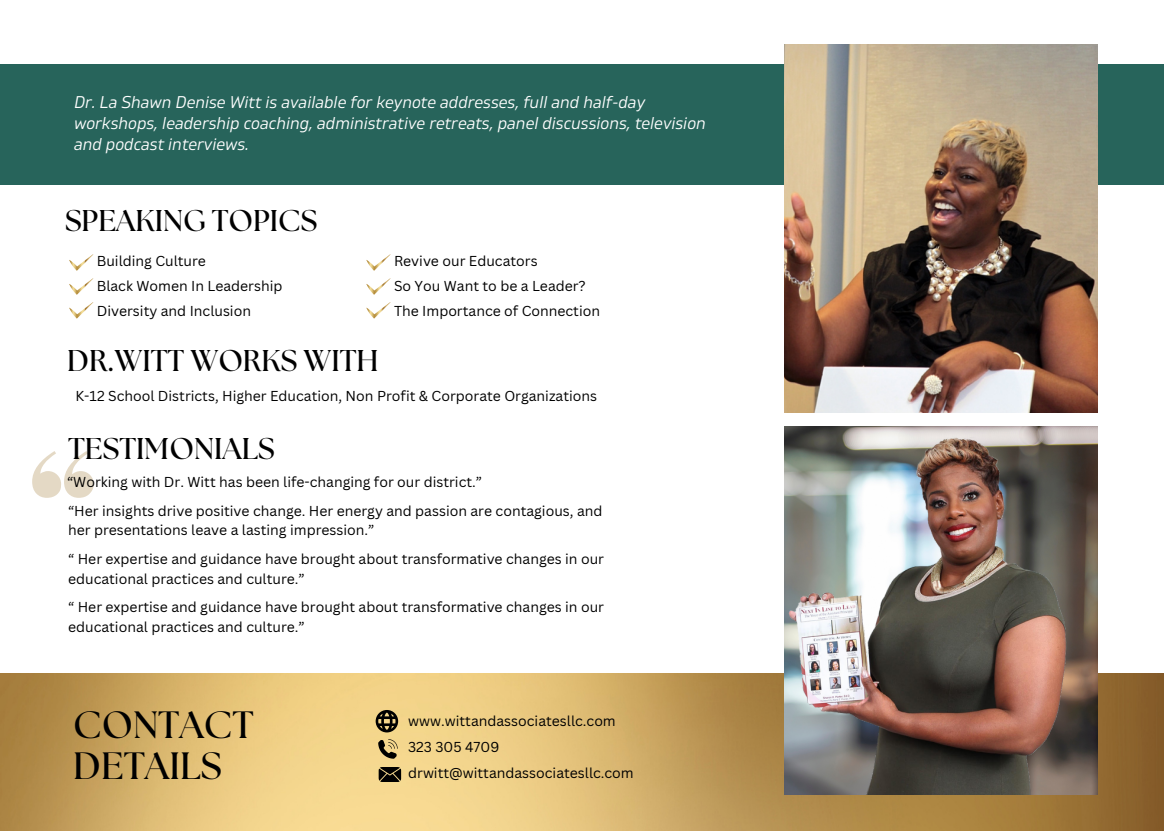
<style>
.page{position:relative;width:1164px;height:831px;background:#fff}
.page>*{position:absolute;margin:0;border:0;box-sizing:border-box;transform-origin:0 0}
.t1{font:700 38px "The Seasons";color:#000}
.t2{font:700 30px "The Seasons";color:#000}
.t3{font:italic 17px/21px "Gilam";color:#fff}
.t4{font:14px/19.5px "Canva Sans";color:#000}
</style>
<div class="page">
<img style="left:0;top:674px;width:1164px;height:157px">
<img style="left:1080px;top:427px;width:17px;height:368px">
<svg style="left:379px;top:767px;width:22px;height:15px"></svg>
<svg style="left:376px;top:710px;width:22px;height:22px"></svg>
<div style="left:0;top:64px;width:1164px;height:120px;background:#27645b"></div>
<svg style="left:69px;top:254px;width:25px;height:17px"></svg>
<svg style="left:69px;top:278px;width:25px;height:17px"></svg>
<svg style="left:69px;top:302px;width:25px;height:17px"></svg>
<svg style="left:366px;top:254px;width:25px;height:17px"></svg>
<svg style="left:366px;top:278px;width:25px;height:17px"></svg>
<svg style="left:366px;top:302px;width:25px;height:17px"></svg>
<img style="left:784px;top:44px;width:313px;height:368px">
<img style="left:784px;top:427px;width:296px;height:368px">
<svg style="left:378px;top:739px;width:20px;height:20px"></svg>
<svg style="left:32px;top:451px;width:62px;height:47px"></svg>
<h2 class="t3" style="left:74px;top:92px;width:633px">Dr. La Shawn Denise Witt is available for keynote addresses, full and half-day workshops, leadership coaching, administrative retreats, panel discussions, television and podcast interviews.</h2>
<h3 class="t2" style="left:65px;top:207px;width:254px">SPEAKING TOPICS</h3>
<p class="t4" style="left:97px;top:251px;width:111px">Building Culture</p>
<p class="t4" style="left:97px;top:276px;width:187px">Black Women In Leadership</p>
<p class="t4" style="left:97px;top:301px;width:156px">Diversity and Inclusion</p>
<p class="t4" style="left:394px;top:251px;width:145px">Revive our Educators</p>
<p class="t4" style="left:394px;top:276px;width:193px">So You Want to be a Leader?</p>
<p class="t4" style="left:394px;top:301px;width:208px">The Importance of Connection</p>
<p class="t2" style="left:67px;top:347px;width:313px">DR.WITT WORKS WITH</p>
<p class="t4" style="left:75px;top:386px;width:523px">K-12 School Districts, Higher Education, Non Profit &amp; Corporate Organizations</p>
<h2 class="t2" style="left:68px;top:435px;width:208px">TESTIMONIALS</h2>
<p class="t4" style="left:67px;top:472px;width:417px">“Working with Dr. Witt has been life-changing for our district.”</p>
<p class="t4" style="left:68px;top:501px;width:536px">“Her insights drive positive change. Her energy and passion are contagious, and her presentations leave a lasting impression.”</p>
<p class="t4" style="left:68px;top:549px;width:537px">“ Her expertise and guidance have brought about transformative changes in our educational practices and culture.”</p>
<h2 class="t4" style="left:68px;top:597px;width:537px">“ Her expertise and guidance have brought about transformative changes in our educational practices and culture.”</h2>
<p class="t1" style="left:73px;top:708px;width:182px">CONTACT</p>
<p class="t1" style="left:73px;top:748px;width:150px">DETAILS</p>
<p class="t4" style="left:408px;top:711px;width:209px">www.wittandassociatesllc.com</p>
<p class="t4" style="left:408px;top:737px;width:93px">323 305 4709</p>
<p class="t4" style="left:408px;top:762px;width:227px">drwitt@wittandassociatesllc.com</p>
</div>
